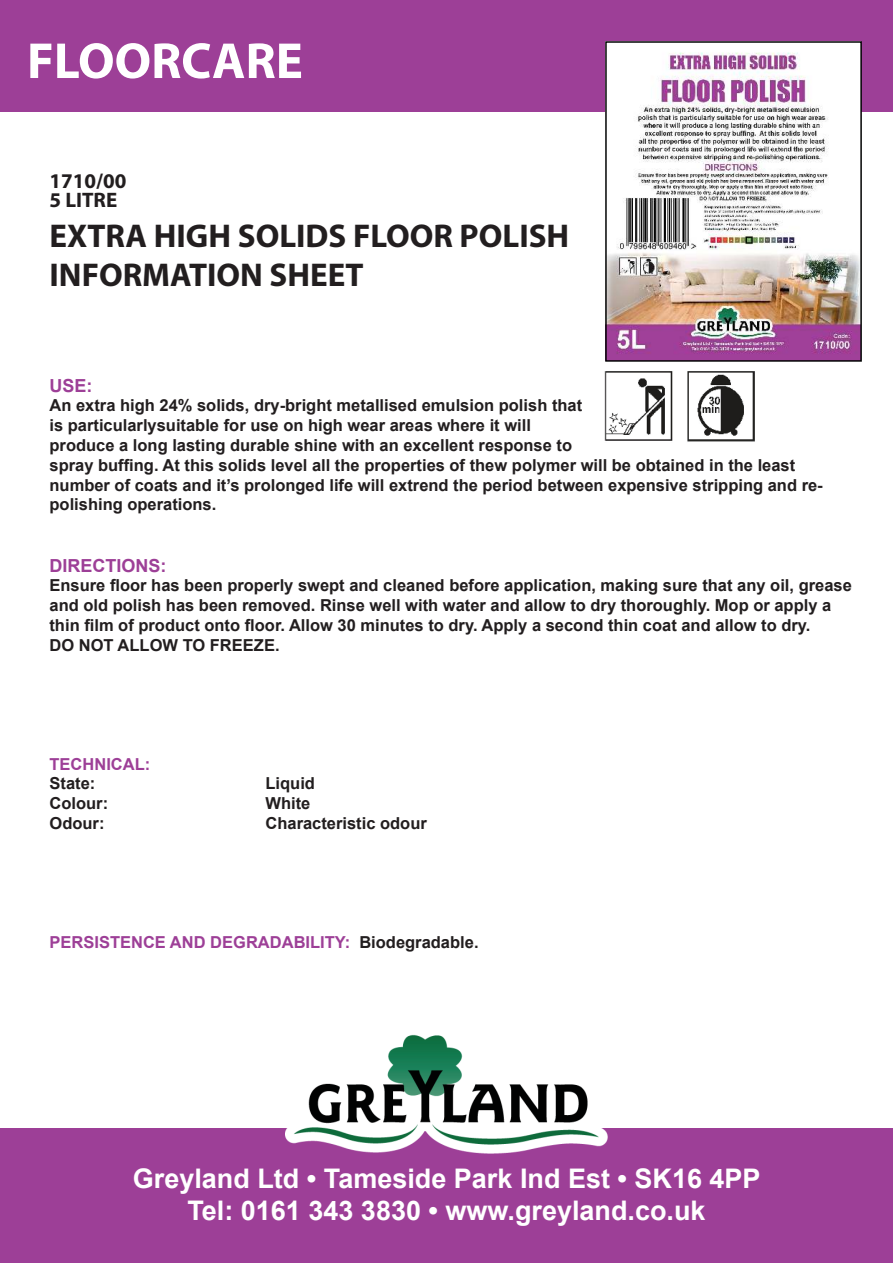
<style>
.page{position:relative;width:893px;height:1263px;background:#fff}
.page>*{position:absolute;margin:0;border:0;box-sizing:border-box;transform-origin:0 0}
.t1{font:700 51px "Myriad Pro";color:#fff}
.t2{font:700 33px/39.6px "Myriad Pro";color:#221e1f}
.t3{font:700 27px/32.4px "Arial";color:#fff;text-align:center}
.t4{font:700 21px/19.5px "Myriad Pro";color:#221e1f}
.t5{font:700 18px "Arial";color:#9d3f97}
.t6{font:700 16.5px/19.8px "Arial";color:#221e1f}
.t7{font:700 16.5px "Arial";color:#9d3f97}
.s1{color:#221e1f}
</style>
<div class="page">
<div style="left:0;top:0;width:893px;height:111px;background:#9d3f97"></div>
<img style="left:608px;top:44px;width:251px;height:315px">
<div style="left:0;top:1129px;width:893px;height:134px;background:#9d3f97"></div>
<div style="left:605px;top:41px;width:257px;height:321px;border:2px solid #020303"></div>
<img style="left:286px;top:1034px;width:321px;height:119px">
<img style="left:605px;top:371px;width:150px;height:71px">
<h1 class="t1" style="left:27px;top:31px;width:277px">FLOORCARE</h1>
<p class="t4" style="left:50px;top:171px;width:78px">1710/00<br>5 LITRE</p>
<h2 class="t2" style="left:50px;top:215px;width:521px">EXTRA HIGH SOLIDS FLOOR POLISH<br>INFORMATION SHEET</h2>
<p class="t5" style="left:50px;top:378px;width:45px">USE:</p>
<p class="t6" style="left:50px;top:397px;width:775px">An extra high 24% solids, dry-bright metallised emulsion polish that<br>is particularlysuitable for use on high wear areas where it will<br>produce a long lasting durable shine with an excellent response to<br>spray buffing. At this solids level all the properties of thew polymer will be obtained in the least number of coats and it’s prolonged life will extrend the period between expensive stripping and re&shy;polishing operations.</p>
<p class="t5" style="left:50px;top:558px;width:118px">DIRECTIONS:</p>
<p class="t6" style="left:50px;top:577px;width:804px">Ensure floor has been properly swept and cleaned before application, making sure that any oil, grease and old polish has been removed. Rinse well with water and allow to dry thoroughly. Mop or apply a thin film of product onto floor. Allow 30 minutes to dry. Apply a second thin coat and allow to dry.<br>DO NOT ALLOW TO FREEZE.</p>
<p class="t7" style="left:50px;top:757px;width:102px">TECHNICAL:</p>
<p class="t6" style="left:50px;top:775px;width:47px">State:</p>
<p class="t6" style="left:266px;top:775px;width:51px">Liquid</p>
<p class="t6" style="left:50px;top:795px;width:60px">Colour:</p>
<p class="t6" style="left:266px;top:795px;width:46px">White</p>
<p class="t6" style="left:50px;top:815px;width:56px">Odour:</p>
<p class="t6" style="left:266px;top:815px;width:163px">Characteristic odour</p>
<p class="t7" style="left:50px;top:936px;width:431px">PERSISTENCE AND DEGRADABILITY: <span class="s1">Biodegradable.</span></p>
<h3 class="t3" style="left:133px;top:1163px;width:629px">Greyland Ltd • Tameside Park Ind Est • SK16 4PP<br>Tel: 0161 343 3830 • www.greyland.co.uk</h3>
</div>
